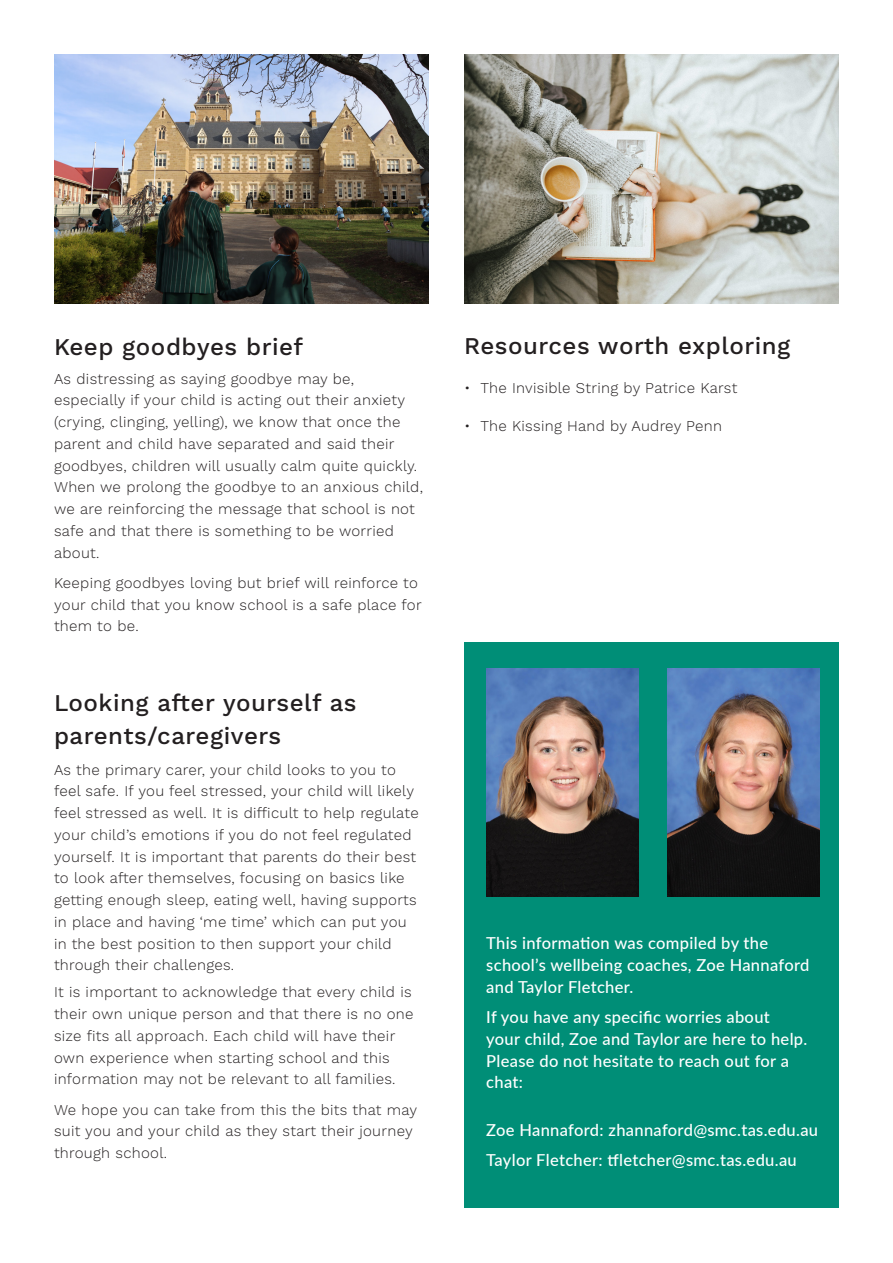
<style>
.page{position:relative;width:893px;height:1263px;background:#fff}
.page>*{position:absolute;margin:0;border:0;box-sizing:border-box;transform-origin:0 0}
.t1{font:500 24px/33px "Work Sans";letter-spacing:.02em;color:#231f20}
.t2{font:500 16.5px/21.8px "Lato";letter-spacing:.02em;color:#fff}
.t3{font:300 15px/21.8px "Work Sans";letter-spacing:.02em;color:#231f20}
</style>
<div class="page">
<div style="left:464px;top:642px;width:374px;height:566px;background:#008e77"></div>
<img style="left:486px;top:669px;width:152px;height:228px">
<img style="left:667px;top:669px;width:152px;height:228px">
<img style="left:54px;top:54px;width:374px;height:249px">
<img style="left:464px;top:54px;width:374px;height:249px">
<p class="t1" style="left:54px;top:332px;width:251px">Keep goodbyes brief</p>
<p class="t3" style="left:54px;top:368px;width:371px">As distressing as saying goodbye may be, especially if your child is acting out their anxiety (crying, clinging, yelling), we know that once the parent and child have separated and said their goodbyes, children will usually calm quite quickly.<br>When we prolong the goodbye to an anxious child, we are reinforcing the message that school is not safe and that there is something to be worried about.</p>
<p class="t3" style="left:54px;top:572px;width:369px">Keeping goodbyes loving but brief will reinforce to your child that you know school is a safe place for them to be.</p>
<p class="t1" style="left:54px;top:688px;width:304px">Looking after yourself as parents/caregivers</p>
<p class="t3" style="left:54px;top:759px;width:366px">As the primary carer, your child looks to you to feel safe. If you feel stressed, your child will likely feel stressed as well. It is difficult to help regulate your child’s emotions if you do not feel regulated yourself. It is important that parents do their best to look after themselves, focusing on basics like getting enough sleep, eating well, having supports in place and having ‘me time’ which can put you in the best position to then support your child through their challenges.</p>
<p class="t3" style="left:54px;top:982px;width:361px">It is important to acknowledge that every child is their own unique person and that there is no one size fits all approach. Each child will have their own experience when starting school and this information may not be relevant to all families.</p>
<p class="t3" style="left:54px;top:1099px;width:365px">We hope you can take from this the bits that may suit you and your child as they start their journey through school.</p>
<p class="t1" style="left:464px;top:330px;width:328px">Resources worth exploring</p>
<p class="t3" style="left:464px;top:377px;width:275px">• The Invisible String by Patrice Karst</p>
<p class="t3" style="left:464px;top:416px;width:259px">• The Kissing Hand by Audrey Penn</p>
<p class="t2" style="left:486px;top:932px;width:325px">This information was compiled by the school’s wellbeing coaches, Zoe Hannaford and Taylor Fletcher.</p>
<p class="t2" style="left:486px;top:1005px;width:323px">If you have any specific worries about your child, Zoe and Taylor are here to help.<br>Please do not hesitate to reach out for a chat:</p>
<p class="t2" style="left:486px;top:1118px;width:333px">Zoe Hannaford: zhannaford@smc.tas.edu.au</p>
<p class="t2" style="left:486px;top:1148px;width:312px">Taylor Fletcher: tfletcher@smc.tas.edu.au</p>
</div>
